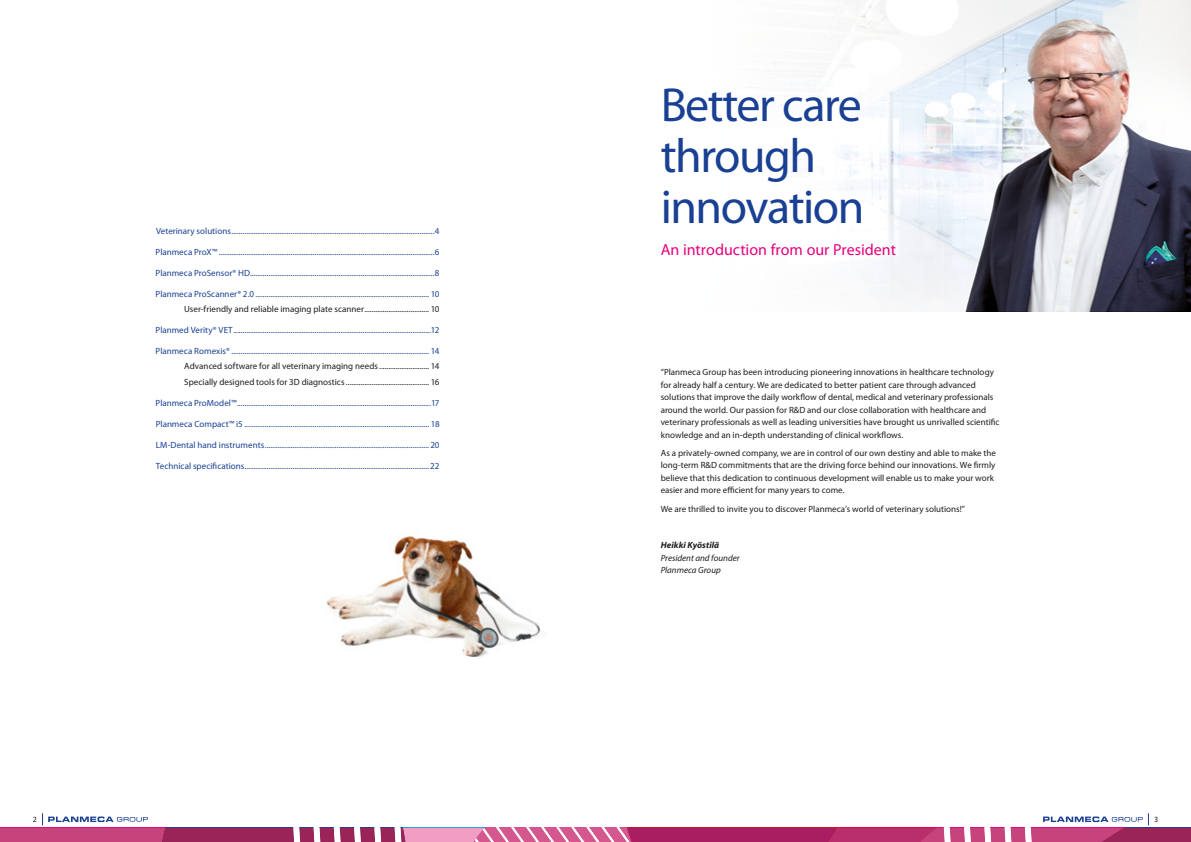
<style>
.page{position:relative;width:1191px;height:842px;background:#fff}
.page>*{position:absolute;margin:0;border:0;box-sizing:border-box;transform-origin:0 0}
.t1{font:48px/51px "Myriad Pro";letter-spacing:-.03em;color:#194093}
.t2{font:16px "Myriad Pro";color:#e6007e}
.t3{font:9px "Myriad Pro";color:#194093}
.t4{font:9px/12.5px "Myriad Pro";color:#1d1d1b}
.t5{font:italic 9px/12.5px "Myriad Pro";color:#1d1d1b}
.t6{font:italic 700 9px "Myriad Pro";letter-spacing:.01em;color:#1d1d1b}
.t7{font:8px "Myriad Pro";color:#1d1d1b}
</style>
<div class="page">
<img style="left:326px;top:536px;width:215px;height:121px">
<svg style="left:0;top:813px;width:1191px;height:29px"></svg>
<img style="left:775px;top:0;width:416px;height:312px">
<p class="t3" style="left:156px;top:227px;width:285px">Veterinary solutions ..............................................................................................................4</p>
<p class="t3" style="left:156px;top:248px;width:285px">Planmeca ProX™ .....................................................................................................................6</p>
<p class="t3" style="left:156px;top:269px;width:285px">Planmeca ProSensor® HD ....................................................................................................8</p>
<p class="t3" style="left:156px;top:290px;width:285px">Planmeca ProScanner® 2.0 .............................................................................................. 10</p>
<p class="t4" style="left:184px;top:303px;width:257px">User-friendly and reliable imaging plate scanner ................................... 10</p>
<p class="t3" style="left:156px;top:326px;width:285px">Planmed Verity® VET ...........................................................................................................12</p>
<p class="t3" style="left:156px;top:347px;width:285px">Planmeca Romexis® ........................................................................................................... 14</p>
<p class="t4" style="left:184px;top:359px;width:257px;line-height:15.3px">Advanced software for all veterinary imaging needs ........................... 14<br>Specially designed tools for 3D diagnostics ............................................. 16</p>
<p class="t3" style="left:156px;top:399px;width:285px">Planmeca ProModel™ .........................................................................................................17</p>
<p class="t3" style="left:156px;top:420px;width:285px">Planmeca Compact™ i5 .................................................................................................... 18</p>
<p class="t3" style="left:156px;top:441px;width:285px">LM-Dental hand instruments ......................................................................................... 20</p>
<p class="t3" style="left:156px;top:462px;width:285px">Technical specifications .................................................................................................... 22</p>
<h1 class="t1" style="left:660px;top:84px;width:205px">Better care through innovation</h1>
<h2 class="t2" style="left:660px;top:244px;width:237px">An introduction from our President</h2>
<p class="t4" style="left:660px;top:367px;width:340px">“Planmeca Group has been introducing pioneering innovations in healthcare technology for already half a century. We are dedicated to better patient care through advanced solutions that improve the daily workflow of dental, medical and veterinary professionals around the world. Our passion for R&amp;D and our close collaboration with healthcare and veterinary professionals as well as leading universities have brought us unrivalled scientific knowledge and an in-depth understanding of clinical workflows.</p>
<p class="t4" style="left:660px;top:447px;width:337px">As a privately-owned company, we are in control of our own destiny and able to make the long-term R&amp;D commitments that are the driving force behind our innovations. We firmly believe that this dedication to continuous development will enable us to make your work easier and more efficient for many years to come.</p>
<p class="t4" style="left:660px;top:503px;width:306px">We are thrilled to invite you to discover Planmeca’s world of veterinary solutions!”</p>
<p class="t6" style="left:660px;top:541px;width:60px">Heikki Kyöstilä</p>
<p class="t5" style="left:660px;top:552px;width:81px">President and founder<br>Planmeca Group</p>
<p class="t7" style="left:33px;top:816px;width:6px">2</p>
<p class="t7" style="left:1154px;top:816px;width:6px">3</p>
</div>
